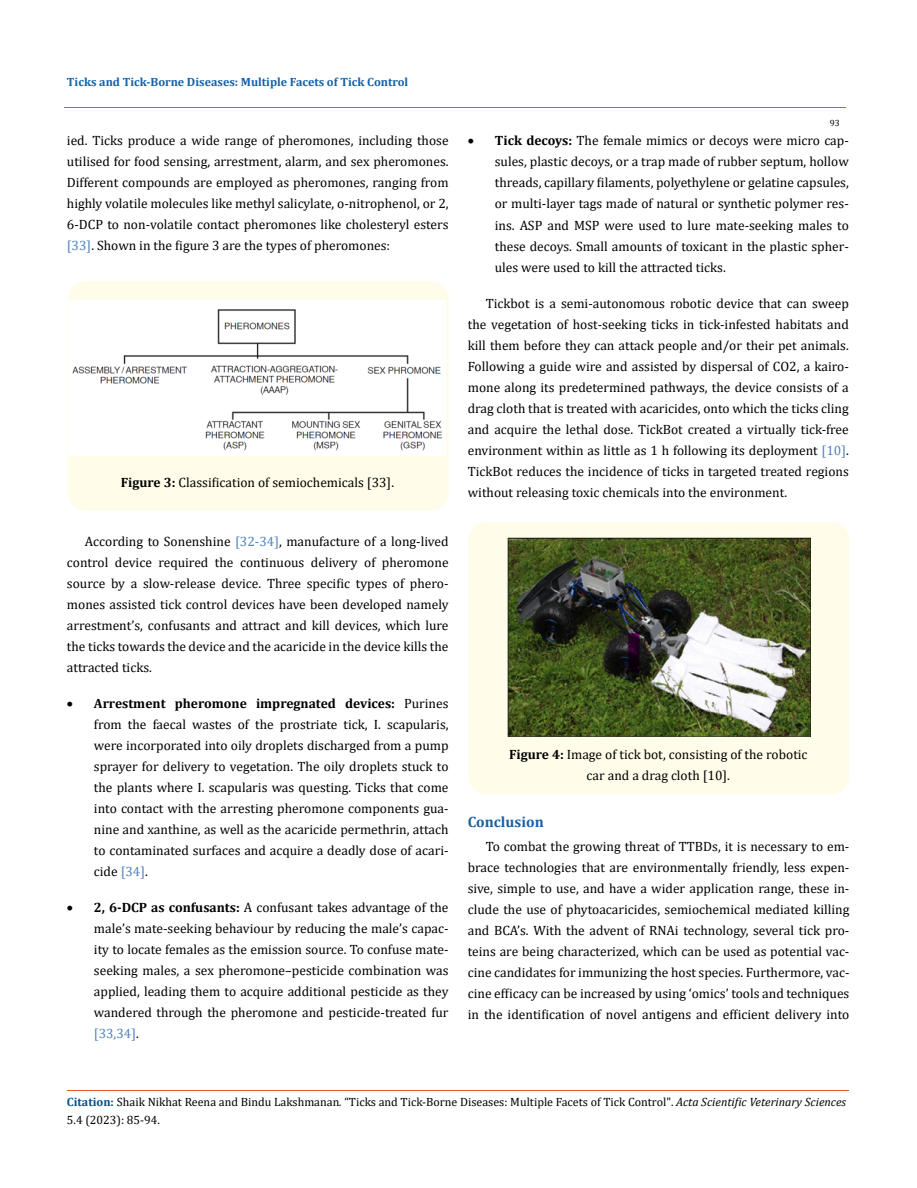
<style>
.page{position:relative;width:917px;height:1188px;background:#fff}
.page>*{position:absolute;margin:0;border:0;box-sizing:border-box;transform-origin:0 0}
.t1{font:700 15px "Cambria";color:#1560a6}
.t2{font:13.5px/21px "Cambria";color:#000;text-align:justify}
.t3{font:12px/18px "Cambria";color:#000}
.t4{font:700 12px "Cambria";color:#1560a6}
.t5{font:9px "Cambria";color:#000}
.s1{color:#4f81bd}
.s2{font-weight:700}
.s3{font-weight:700;color:#035089}
.s4{font-style:italic}
</style>
<div class="page">
<div style="left:68px;top:281px;width:380px;height:230px;background:#fffde9;border-radius:18px"></div>
<img style="left:68px;top:300px;width:377px;height:155px">
<div style="left:468px;top:522px;width:381px;height:272px;background:#fffde9;border-radius:18px"></div>
<img style="left:507px;top:537px;width:303px;height:200px">
<hr style="left:64px;top:108px;width:781px;height:1px;background:#e05d1a">
<hr style="left:67px;top:1090px;width:781px;height:1px;background:#e05d1a">
<p class="t4" style="left:67px;top:73px;width:343px">Ticks and Tick-Borne Diseases: Multiple Facets of Tick Control</p>
<p class="t2" style="left:67px;top:130px;width:383px">ied. Ticks produce a wide range of pheromones, including those utilised for food sensing, arrestment, alarm, and sex pheromones.<br>Different compounds are employed as pheromones, ranging from highly volatile molecules like methyl salicylate, o-nitrophenol, or 2, 6-DCP to non-volatile contact pheromones like cholesteryl esters <span class="s1">[33]</span>. Shown in the figure 3 are the types of pheromones:</p>
<p class="t2" style="left:121px;top:472px;width:275px"><span class="s2">Figure 3:</span> Classification of semiochemicals [33].</p>
<p class="t2" style="left:67px;top:530px;width:383px;text-indent:18px">According to Sonenshine <span class="s1">[32-34]</span>, manufacture of a long-lived control device required the continuous delivery of pheromone source by a slow-release device. Three specific types of phero&shy;mones assisted tick control devices have been developed namely arrestment’s, confusants and attract and kill devices, which lure the ticks towards the device and the acaricide in the device kills the attracted ticks.</p>
<p class="t2" style="left:94px;top:692px;width:356px;text-indent:-27px">• <span class="s2">Arrestment pheromone impregnated devices:</span> Purines from the faecal wastes of the prostriate tick, I. scapularis, were incorporated into oily droplets discharged from a pump sprayer for delivery to vegetation. The oily droplets stuck to the plants where I. scapularis was questing. Ticks that come into contact with the arresting pheromone components gua&shy;nine and xanthine, as well as the acaricide permethrin, attach to contaminated surfaces and acquire a deadly dose of acari&shy;cide <span class="s1">[34]</span>.</p>
<p class="t2" style="left:94px;top:896px;width:356px;text-indent:-27px">• <span class="s2">2, 6-DCP as confusants:</span> A confusant takes advantage of the male’s mate-seeking behaviour by reducing the male’s capac&shy;ity to locate females as the emission source. To confuse mate&shy;seeking males, a sex pheromone–pesticide combination was applied, leading them to acquire additional pesticide as they wandered through the pheromone and pesticide-treated fur <span class="s1">[33,34]</span>.</p>
<p class="t5" style="left:829px;top:118px;width:11px">93</p>
<p class="t2" style="left:495px;top:130px;width:355px;text-indent:-27px">• <span class="s2">Tick decoys:</span> The female mimics or decoys were micro cap&shy;sules, plastic decoys, or a trap made of rubber septum, hollow threads, capillary filaments, polyethylene or gelatine capsules, or multi-layer tags made of natural or synthetic polymer res&shy;ins. ASP and MSP were used to lure mate-seeking males to these decoys. Small amounts of toxicant in the plastic spher&shy;ules were used to kill the attracted ticks.</p>
<p class="t2" style="left:468px;top:292px;width:382px;text-indent:18px">Tickbot is a semi-autonomous robotic device that can sweep the vegetation of host-seeking ticks in tick-infested habitats and kill them before they can attack people and/or their pet animals.<br>Following a guide wire and assisted by dispersal of CO2, a kairo&shy;mone along its predetermined pathways, the device consists of a drag cloth that is treated with acaricides, onto which the ticks cling and acquire the lethal dose. TickBot created a virtually tick-free environment within as little as 1 h following its deployment <span class="s1">[10]</span>.<br>TickBot reduces the incidence of ticks in targeted treated regions without releasing toxic chemicals into the environment.</p>
<p class="t2" style="left:509px;top:744px;width:300px;text-align:center"><span class="s2">Figure 4:</span> Image of tick bot, consisting of the robotic car and a drag cloth [10].</p>
<p class="t1" style="left:468px;top:811px;width:77px">Conclusion</p>
<p class="t2" style="left:468px;top:835px;width:383px;text-indent:18px">To combat the growing threat of TTBDs, it is necessary to em&shy;brace technologies that are environmentally friendly, less expen&shy;sive, simple to use, and have a wider application range, these in&shy;clude the use of phytoacaricides, semiochemical mediated killing and BCA’s. With the advent of RNAi technology, several tick pro&shy;teins are being characterized, which can be used as potential vac&shy;cine candidates for immunizing the host species. Furthermore, vac&shy;cine efficacy can be increased by using ‘omics’ tools and techniques in the identification of novel antigens and efficient delivery into</p>
<p class="t3" style="left:67px;top:1093px;width:780px"><span class="s3">Citation:</span> Shaik Nikhat Reena and Bindu Lakshmanan<span class="s4">.</span> “Ticks and Tick-Borne Diseases: Multiple Facets of Tick Control". <span class="s4">Acta Scientific Veterinary Sciences<br></span>5.4 (2023): 85-94.</p>
</div>
